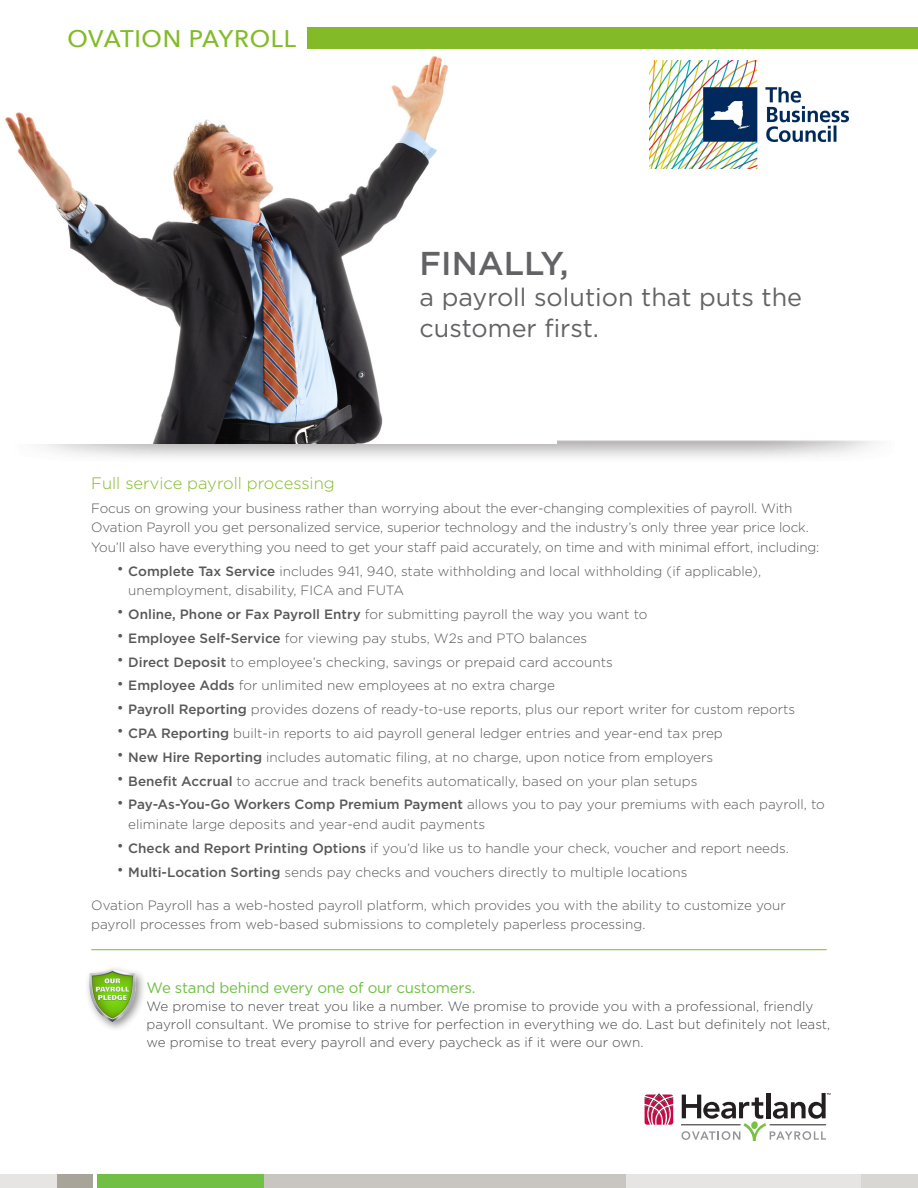
<style>
.page{position:relative;width:918px;height:1188px;background:#fff}
.page>*{position:absolute;margin:0;border:0;box-sizing:border-box;transform-origin:0 0}
.t1{font:500 33px "Gotham";color:#636366}
.t2{font:25.2px/31.3px "Gotham";color:#636366}
.t3{font:500 24px "Avenir Next";letter-spacing:.03em;color:#82bb27}
.t4{font:300 16.5px "Gotham";color:#82bb27}
.t5{font:15px "Gotham";letter-spacing:-.015em;color:#71bf44}
.t6{font:300 13.5px/19.5px "Gotham";color:#57585a}
.t7{font:300 13.5px/18px "Gotham";color:#4b4c4d}
.s1{font-size:15px}
.s2{font-weight:500}
</style>
<div class="page">
<img style="left:41px;top:440px;width:835px;height:18px">
<hr style="left:91px;top:949px;width:736px;height:1px;background:#82bb27">
<img style="left:5px;top:27px;width:551px;height:416px">
<svg style="left:644px;top:1093px;width:30px;height:32px"></svg>
<hr style="left:681px;top:1125px;width:60px;height:1px;background:#231f20">
<svg style="left:682px;top:1093px;width:149px;height:48px"></svg>
<div style="left:0;top:1174px;width:104px;height:14px;background:#e6e5e3"></div>
<div style="left:237px;top:1174px;width:448px;height:14px;background:#c9c6c1"></div>
<div style="left:791px;top:1174px;width:127px;height:14px;background:#d9d7d3"></div>
<div style="left:626px;top:1174px;width:235px;height:14px;background:#e6e5e3"></div>
<div style="left:57px;top:1174px;width:39px;height:14px;background:#a8a49a"></div>
<div style="left:95px;top:1174px;width:169px;height:14px;background:#71bf44"></div>
<hr style="left:93px;top:1174px;width:3px;height:14px;background:#fff">
<div style="left:308px;top:27px;width:610px;height:22px;background:#82bb27"></div>
<div style="left:85px;top:964px;width:61px;height:69px;background:#231f20;opacity:.5"></div>
<img style="left:87px;top:968px;width:51px;height:55px">
<img style="left:649px;top:60px;width:199px;height:108px">
<p class="t3" style="left:68px;top:18px;width:230px">OVATION PAYROLL</p>
<p class="t1" style="left:420px;top:242px;width:151px">FINALLY,</p>
<p class="t2" style="left:420px;top:281px;width:384px">a payroll solution that puts the customer first.</p>
<p class="t4" style="left:91px;top:473px;width:245px">Full service payroll processing</p>
<p class="t6" style="left:91px;top:498px;width:730px">Focus on growing your business rather than worrying about the ever-changing complexities of payroll. With<br>Ovation Payroll you get personalized service, superior technology and the industry’s only three year price lock.<br>You’ll also have everything you need to get your staff paid accurately, on time and with minimal effort, including:</p>
<p class="t6" style="left:128px;top:561px;width:634px;text-indent:-12px"><span class="s1">•</span> <span class="s2">Complete Tax Service</span> includes 941, 940, state withholding and local withholding (if applicable), unemployment, disability, FICA and FUTA</p>
<p class="t6" style="left:117px;top:604px;width:532px"><span class="s1">•</span> <span class="s2">Online, Phone or Fax Payroll Entry</span> for submitting payroll the way you want to</p>
<p class="t6" style="left:117px;top:628px;width:472px"><span class="s1">•</span> <span class="s2">Employee Self-Service</span> for viewing pay stubs, W2s and PTO balances</p>
<p class="t6" style="left:117px;top:652px;width:498px"><span class="s1">•</span> <span class="s2">Direct Deposit</span> to employee’s checking, savings or prepaid card accounts</p>
<p class="t6" style="left:117px;top:675px;width:440px"><span class="s1">•</span> <span class="s2">Employee Adds</span> for unlimited new employees at no extra charge</p>
<p class="t6" style="left:117px;top:699px;width:680px"><span class="s1">•</span> <span class="s2">Payroll Reporting</span> provides dozens of ready-to-use reports, plus our report writer for custom reports</p>
<p class="t6" style="left:117px;top:723px;width:608px"><span class="s1">•</span> <span class="s2">CPA Reporting</span> built-in reports to aid payroll general ledger entries and year-end tax prep</p>
<p class="t6" style="left:117px;top:747px;width:598px"><span class="s1">•</span> <span class="s2">New Hire Reporting</span> includes automatic filing, at no charge, upon notice from employers</p>
<p class="t6" style="left:117px;top:771px;width:582px"><span class="s1">•</span> <span class="s2">Benefit Accrual</span> to accrue and track benefits automatically, based on your plan setups</p>
<p class="t6" style="left:128px;top:795px;width:698px;text-indent:-12px"><span class="s1">•</span> <span class="s2">Pay-As-You-Go Workers Comp Premium Payment</span> allows you to pay your premiums with each payroll, to eliminate large deposits and year-end audit payments</p>
<p class="t6" style="left:117px;top:838px;width:674px"><span class="s1">•</span> <span class="s2">Check and Report Printing Options</span> if you’d like us to handle your check, voucher and report needs.</p>
<p class="t6" style="left:117px;top:862px;width:572px"><span class="s1">•</span> <span class="s2">Multi-Location Sorting</span> sends pay checks and vouchers directly to multiple locations</p>
<p class="t6" style="left:91px;top:895px;width:696px">Ovation Payroll has a web-hosted payroll platform, which provides you with the ability to customize your payroll processes from web-based submissions to completely paperless processing.</p>
<p class="t5" style="left:147px;top:978px;width:330px">We stand behind every one of our customers.</p>
<p class="t7" style="left:147px;top:997px;width:685px">We promise to never treat you like a number. We promise to provide you with a professional, friendly payroll consultant. We promise to strive for perfection in everything we do. Last but definitely not least, we promise to treat every payroll and every paycheck as if it were our own.</p>
</div>
